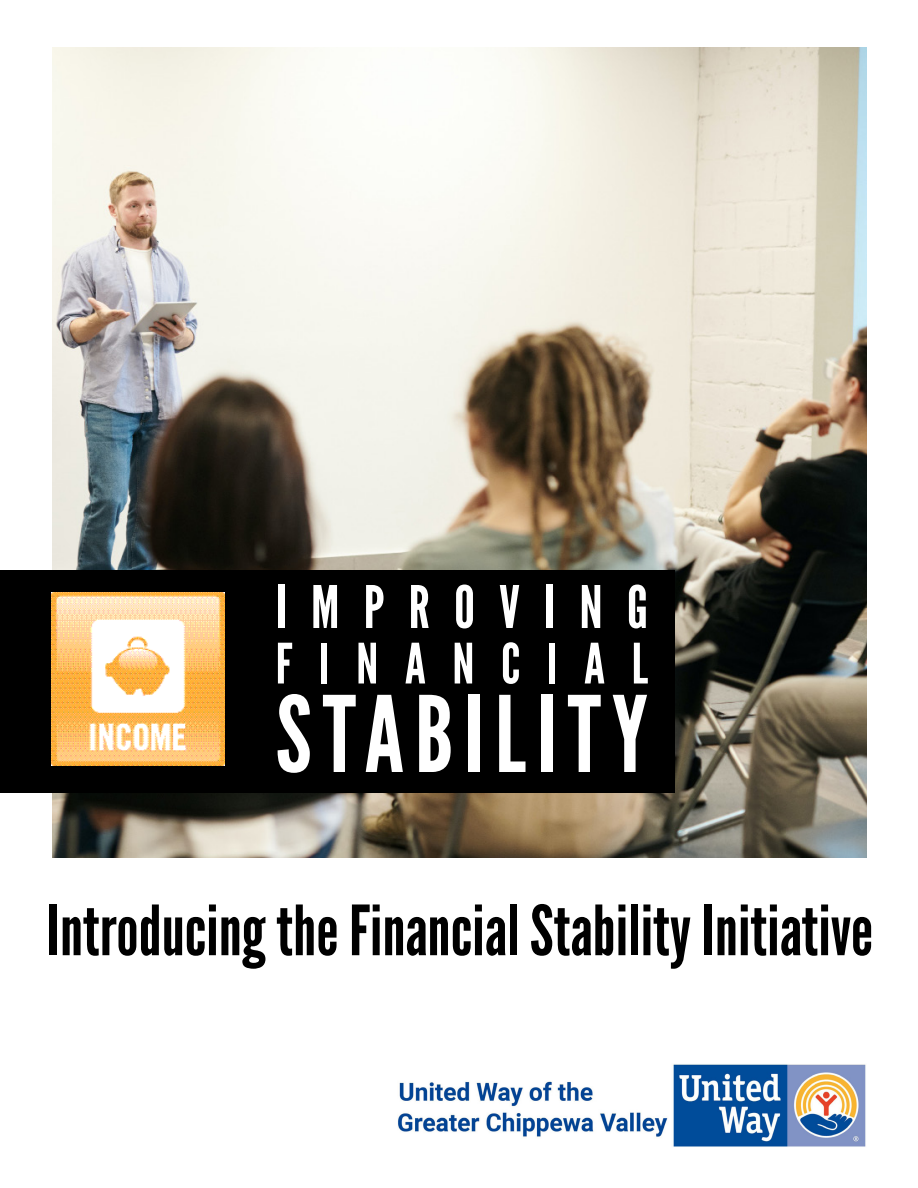
<style>
.page{position:relative;width:918px;height:1188px;background:#fff}
.page>*{position:absolute;margin:0;border:0;box-sizing:border-box;transform-origin:0 0}
.t1{font:105px "League Gothic";letter-spacing:.105em;color:#fff}
.t2{font:69px "League Gothic";color:#000}
.t3{font:58.5px "League Gothic";letter-spacing:.415em;color:#fff}
.t4{font:55.5px "League Gothic";letter-spacing:.48em;color:#fff}
</style>
<div class="page">
<img style="left:52px;top:47px;width:814px;height:811px">
<div style="left:0;top:570px;width:675px;height:223px;background:#000"></div>
<img style="left:52px;top:593px;width:173px;height:173px">
<img style="left:398px;top:1064px;width:468px;height:83px">
<p class="t3" style="left:276px;top:572px;width:374px">IMPROVING</p>
<p class="t4" style="left:276px;top:631px;width:374px">FINANCIAL</p>
<h1 class="t1" style="left:276px;top:672px;width:374px">STABILITY</h1>
<p class="t2" style="left:47px;top:890px;width:828px">Introducing the Financial Stability Initiative</p>
</div>
